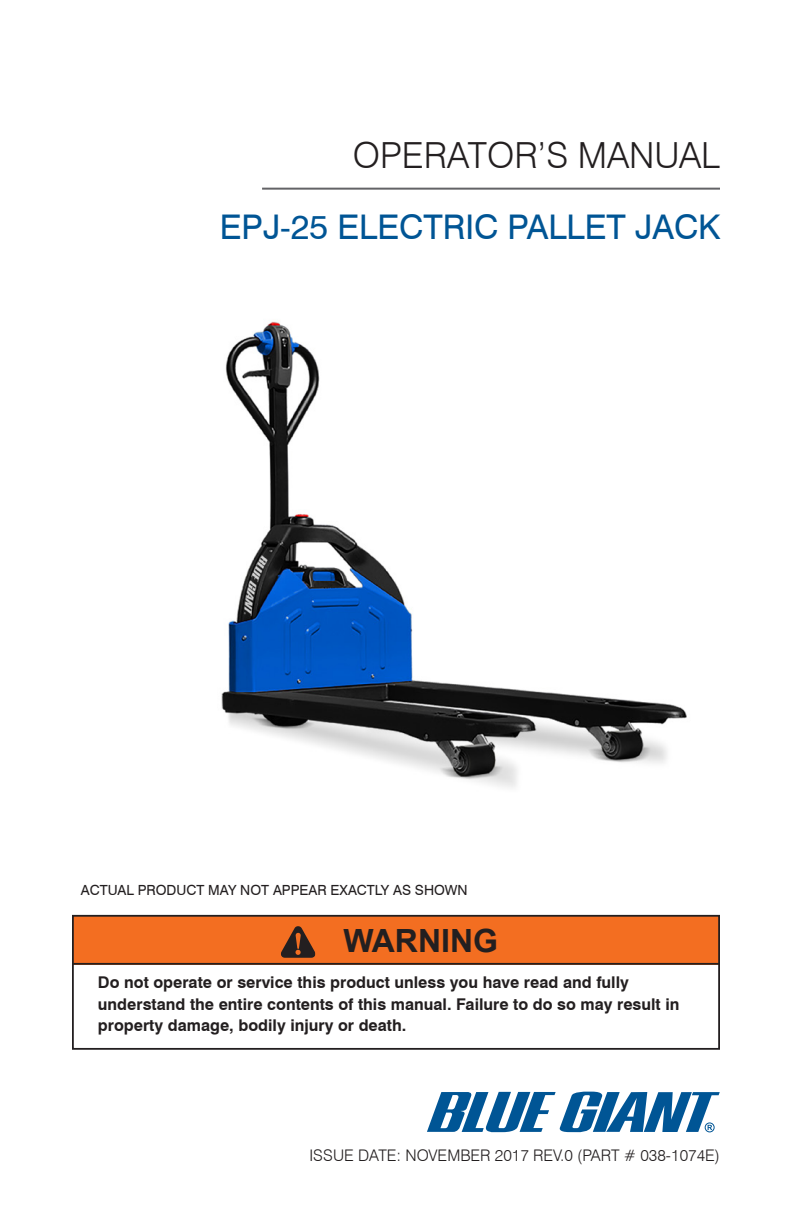
<style>
.page{position:relative;width:792px;height:1224px;background:#fff}
.page>*{position:absolute;margin:0;border:0;box-sizing:border-box;transform-origin:0 0}
.t1{font:300 36px "Swiss 721 BT";color:#231f20}
.t2{font:34px "Swiss 721 BT";color:#005595}
.t3{font:700 32px "Arial";color:#231f20}
.t4{font:700 16.2px/21.6px "Swiss 721 BT";color:#231f20}
.t5{font:300 16px "Swiss 721 BT";color:#231f20}
.t6{font:14px "Swiss 721 BT";color:#231f20}
</style>
<div class="page">
<hr style="left:262px;top:188px;width:458px;height:2px;background:#636366">
<svg style="left:427px;top:1092px;width:293px;height:40px"></svg>
<div style="left:72px;top:915px;width:648px;height:50px;background:#f36e21"></div>
<hr style="left:73px;top:963px;width:647px;height:2px;background:#231f20">
<div style="left:72px;top:915px;width:648px;height:135px;border:2px solid #231f20"></div>
<svg style="left:281px;top:926px;width:34px;height:32px"></svg>
<img style="left:221px;top:321px;width:466px;height:467px">
<h1 class="t1" style="left:353px;top:134px;width:369px">OPERATOR’S MANUAL</h1>
<h2 class="t2" style="left:220px;top:206px;width:502px">EPJ-25 ELECTRIC PALLET JACK</h2>
<p class="t6" style="left:81px;top:881px;width:388px">ACTUAL PRODUCT MAY NOT APPEAR EXACTLY AS SHOWN</p>
<h3 class="t3" style="left:343px;top:919px;width:156px">WARNING</h3>
<p class="t4" style="left:98px;top:971px;width:583px">Do not operate or service this product unless you have read and fully understand the entire contents of this manual. Failure to do so may result in property damage, bodily injury or death.</p>
<p class="t5" style="left:310px;top:1145px;width:412px">ISSUE DATE: NOVEMBER 2017 REV.0 (PART # 038-1074E)</p>
</div>
